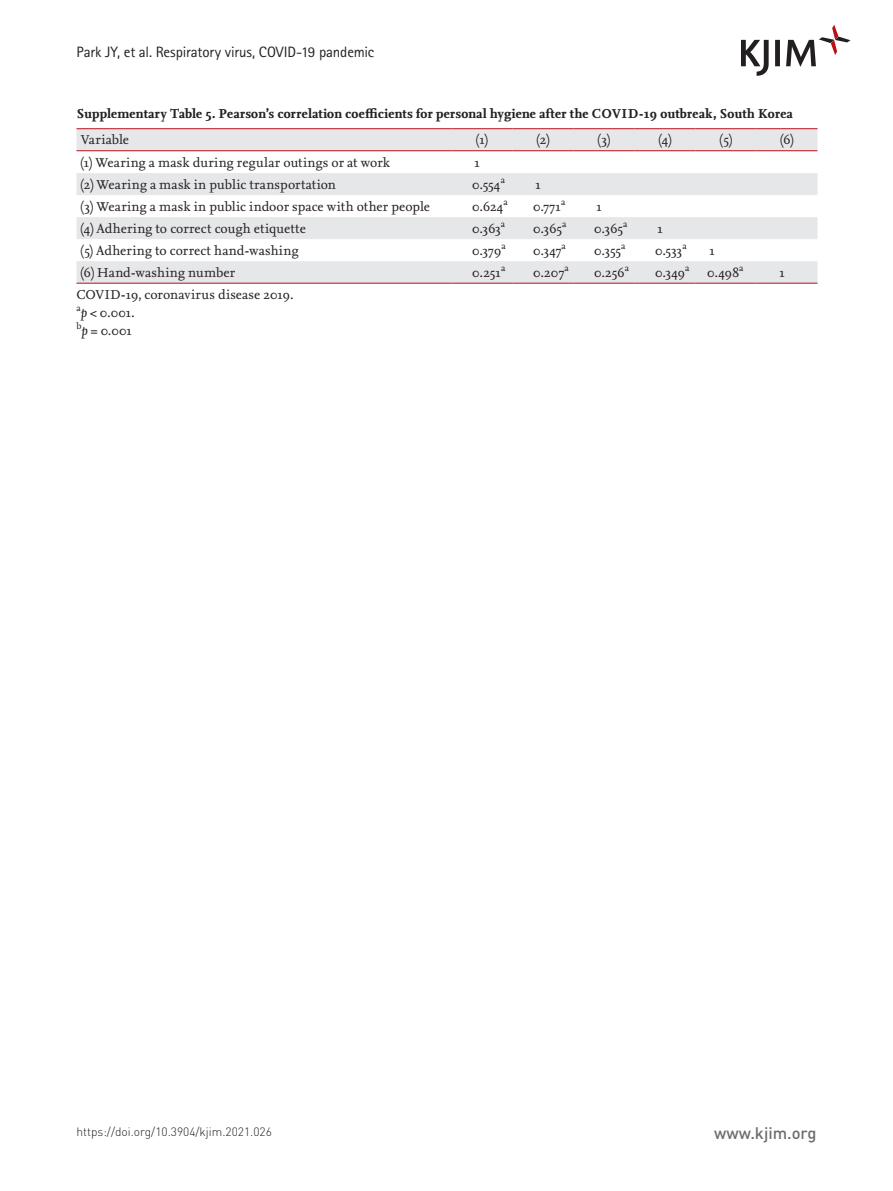
<style>
.page{position:relative;width:893px;height:1191px;background:#fff}
.page>*{position:absolute;margin:0;border:0;box-sizing:border-box;transform-origin:0 0}
.t1{font:500 16.5px "DIN Pro";color:#6c6d70}
.t2{font:15px "Rotis Sans Serif Std";letter-spacing:-.01em;color:#231f20}
.테이블{font:13.5px "Nexus Serif";letter-spacing:.01em;color:#231f20}
.테이블제목{font:700 13.5px "Nexus Serif";color:#231f20}
.t3{font:300 12px "DIN Pro";color:#231f20}
.s1{font-style:italic}
</style>
<div class="page">
<svg style="left:741px;top:25px;width:109px;height:51px"></svg>
<div style="left:77px;top:129px;width:740px;height:21px;background:#e6e7e9"></div>
<svg style="left:77px;top:173px;width:740px;height:110px;fill:#e6e7e9"></svg>
<hr style="left:77px;top:128px;width:375px;height:1px;background:#bb1018">
<hr style="left:452px;top:128px;width:61px;height:1px;background:#bb1018">
<hr style="left:513px;top:128px;width:61px;height:1px;background:#bb1018">
<hr style="left:574px;top:128px;width:61px;height:1px;background:#bb1018">
<hr style="left:635px;top:128px;width:60px;height:1px;background:#bb1018">
<hr style="left:695px;top:128px;width:61px;height:1px;background:#bb1018">
<hr style="left:756px;top:128px;width:61px;height:1px;background:#bb1018">
<hr style="left:77px;top:150px;width:375px;height:1px;background:#bb1018">
<hr style="left:452px;top:150px;width:61px;height:1px;background:#bb1018">
<hr style="left:513px;top:150px;width:61px;height:1px;background:#bb1018">
<hr style="left:574px;top:150px;width:61px;height:1px;background:#bb1018">
<hr style="left:635px;top:150px;width:60px;height:1px;background:#bb1018">
<hr style="left:695px;top:150px;width:61px;height:1px;background:#bb1018">
<hr style="left:756px;top:150px;width:61px;height:1px;background:#bb1018">
<hr style="left:77px;top:283px;width:375px;height:1px;background:#bb1018">
<hr style="left:452px;top:283px;width:61px;height:1px;background:#bb1018">
<hr style="left:513px;top:283px;width:61px;height:1px;background:#bb1018">
<hr style="left:574px;top:283px;width:61px;height:1px;background:#bb1018">
<hr style="left:635px;top:283px;width:60px;height:1px;background:#bb1018">
<hr style="left:695px;top:283px;width:61px;height:1px;background:#bb1018">
<hr style="left:756px;top:283px;width:61px;height:1px;background:#bb1018">
<p class="t2" style="left:77px;top:43px;width:299px">Park JY, et al. Respiratory virus, COVID-19 pandemic</p>
<p class="테이블제목" style="left:77px;top:104px;width:718px">Supplementary Table 5. Pearson’s correlation coefficients for personal hygiene after the COVID-19 outbreak, South Korea</p>
<p class="테이블" style="left:81px;top:131px;width:50px">Variable</p>
<p class="테이블" style="left:476px;top:131px;width:13px">(1)</p>
<p class="테이블" style="left:537px;top:131px;width:14px">(2)</p>
<p class="테이블" style="left:598px;top:131px;width:14px">(3)</p>
<p class="테이블" style="left:659px;top:131px;width:14px">(4)</p>
<p class="테이블" style="left:720px;top:131px;width:14px">(5)</p>
<p class="테이블" style="left:780px;top:131px;width:15px">(6)</p>
<p class="테이블" style="left:81px;top:153px;width:311px">(1) Wearing a mask during regular outings or at work</p>
<p class="테이블" style="left:474px;top:153px;width:7px">1</p>
<p class="테이블" style="left:81px;top:175px;width:257px">(2) Wearing a mask in public transportation</p>
<p class="테이블" style="left:472px;top:175px;width:34px">0.554<sup>a</sup></p>
<p class="테이블" style="left:535px;top:175px;width:7px">1</p>
<p class="테이블" style="left:81px;top:197px;width:351px">(3) Wearing a mask in public indoor space with other people</p>
<p class="테이블" style="left:472px;top:197px;width:37px">0.624<sup>a</sup></p>
<p class="테이블" style="left:533px;top:197px;width:34px">0.771<sup>a</sup></p>
<p class="테이블" style="left:596px;top:197px;width:7px">1</p>
<p class="테이블" style="left:81px;top:219px;width:227px">(4) Adhering to correct cough etiquette</p>
<p class="테이블" style="left:472px;top:219px;width:34px">0.363<sup>a</sup></p>
<p class="테이블" style="left:533px;top:219px;width:35px">0.365<sup>a</sup></p>
<p class="테이블" style="left:594px;top:219px;width:35px">0.365<sup>a</sup></p>
<p class="테이블" style="left:657px;top:219px;width:7px">1</p>
<p class="테이블" style="left:81px;top:241px;width:219px">(5) Adhering to correct hand-washing</p>
<p class="테이블" style="left:472px;top:241px;width:35px">0.379<sup>a</sup></p>
<p class="테이블" style="left:533px;top:241px;width:34px">0.347<sup>a</sup></p>
<p class="테이블" style="left:594px;top:241px;width:33px">0.355<sup>a</sup></p>
<p class="테이블" style="left:655px;top:241px;width:33px">0.533<sup>a</sup></p>
<p class="테이블" style="left:709px;top:241px;width:7px">1</p>
<p class="테이블" style="left:81px;top:263px;width:156px">(6) Hand-washing number</p>
<p class="테이블" style="left:472px;top:263px;width:35px">0.251<sup>a</sup></p>
<p class="테이블" style="left:533px;top:263px;width:37px">0.207<sup>a</sup></p>
<p class="테이블" style="left:594px;top:263px;width:36px">0.256<sup>a</sup></p>
<p class="테이블" style="left:655px;top:263px;width:36px">0.349<sup>a</sup></p>
<p class="테이블" style="left:707px;top:263px;width:38px">0.498<sup>a</sup></p>
<p class="테이블" style="left:779px;top:263px;width:7px">1</p>
<p class="테이블" style="left:77px;top:286px;width:218px">COVID-19, coronavirus disease 2019.</p>
<p class="테이블" style="left:77px;top:304px;width:60px"><sup>a</sup><span class="s1">p</span> &lt; 0.001.</p>
<p class="테이블" style="left:77px;top:322px;width:57px"><sup>b</sup><span class="s1">p</span> = 0.001</p>
<p class="t3" style="left:77px;top:1123px;width:197px">https://doi.org/10.3904/kjim.2021.026</p>
<p class="t1" style="left:714px;top:1121px;width:104px">www.kjim.org</p>
</div>
